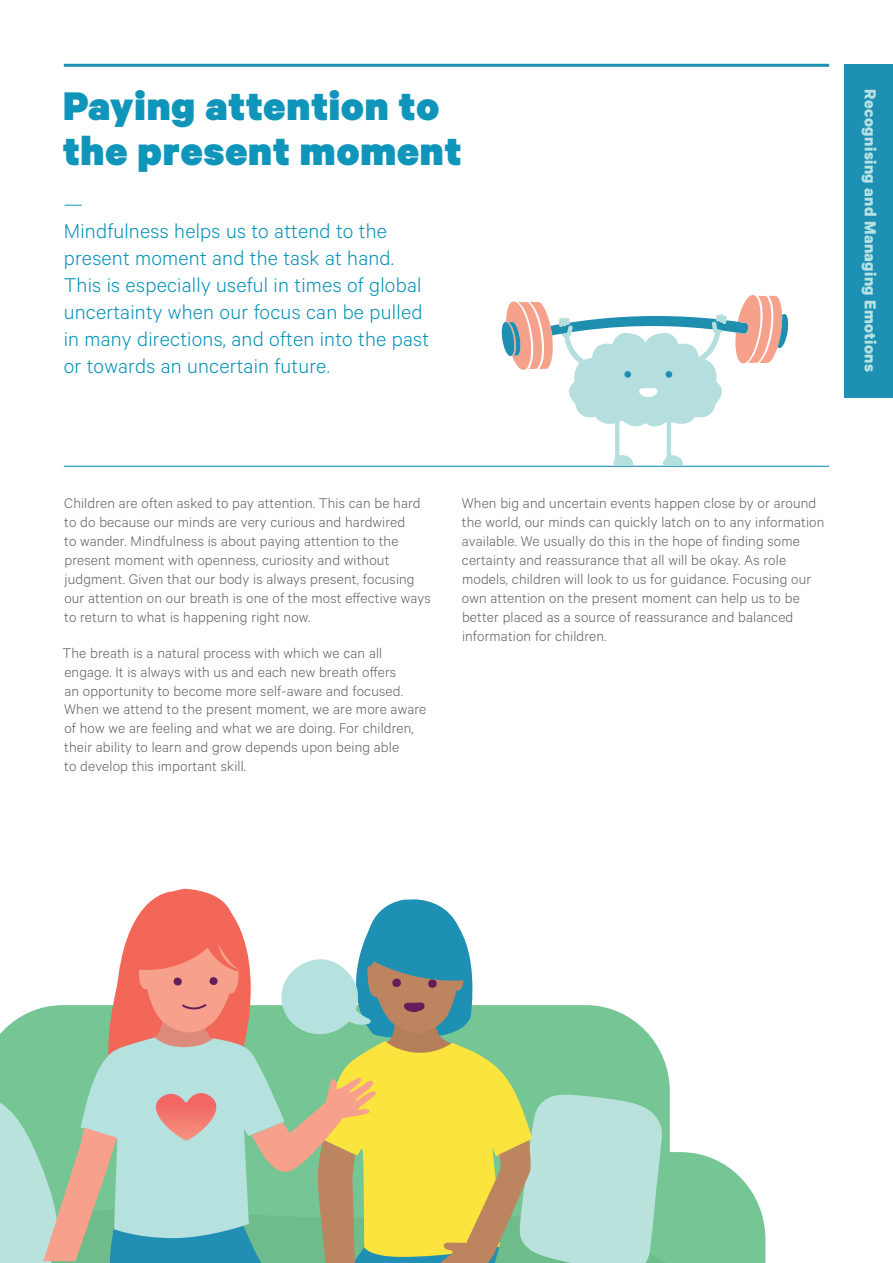
<style>
.page{position:relative;width:893px;height:1263px;background:#fff}
.page>*{position:absolute;margin:0;border:0;box-sizing:border-box;transform-origin:0 0}
.t1{font:900 45px/45px "Calibre";letter-spacing:.02em;color:#1095ba}
.t2{font:300 22.5px/27px "Calibre";letter-spacing:.01em;color:#0390b6}
.t3{font:700 18px "Calibre";letter-spacing:.02em;color:#b8e2e1}
.t4{font:300 15.75px/18.9px "Calibre";letter-spacing:.01em;color:#5e5f62}
</style>
<div class="page">
<div style="left:845px;top:64px;width:48px;height:334px;background:#1e90b3"></div>
<hr style="left:64px;top:466px;width:765px;height:1px;background:#1e90b3">
<hr style="left:64px;top:64px;width:765px;height:3px;background:#1e90b3">
<svg style="left:502px;top:295px;width:287px;height:171px"></svg>
<svg style="left:688px;top:1152px;width:77px;height:111px;fill:#76c695"></svg>
<svg style="left:0;top:889px;width:688px;height:374px"></svg>
<h1 class="t1" style="left:63px;top:82px;width:400px">Paying attention to the present moment</h1>
<h2 class="t2" style="left:64px;top:189px;width:367px">—<br>Mindfulness helps us to attend to the present moment and the task at hand.<br>This is especially useful in times of global uncertainty when our focus can be pulled in many directions, and often into the past or towards an uncertain future.</h2>
<p class="t3" style="left:881px;top:89px;width:284px;rotate:90deg">Recognising and Managing Emotions</p>
<p class="t4" style="left:64px;top:493px;width:368px">Children are often asked to pay attention. This can be hard to do because our minds are very curious and hardwired<br>to wander. Mindfulness is about paying attention to the present moment with openness, curiosity and without judgment. Given that our body is always present, focusing our attention on our breath is one of the most effective ways to return to what is happening right now.</p>
<p class="t4" style="left:62px;top:643px;width:365px">The breath is a natural process with which we can all engage. It is always with us and each new breath offers<br>an opportunity to become more self-aware and focused.<br>When we attend to the present moment, we are more aware of how we are feeling and what we are doing. For children, their ability to learn and grow depends upon being able<br>to develop this important skill.</p>
<p class="t4" style="left:462px;top:493px;width:364px">When big and uncertain events happen close by or around the world, our minds can quickly latch on to any information available. We usually do this in the hope of finding some certainty and reassurance that all will be okay. As role models, children will look to us for guidance. Focusing our own attention on the present moment can help us to be better placed as a source of reassurance and balanced information for children.</p>
</div>
